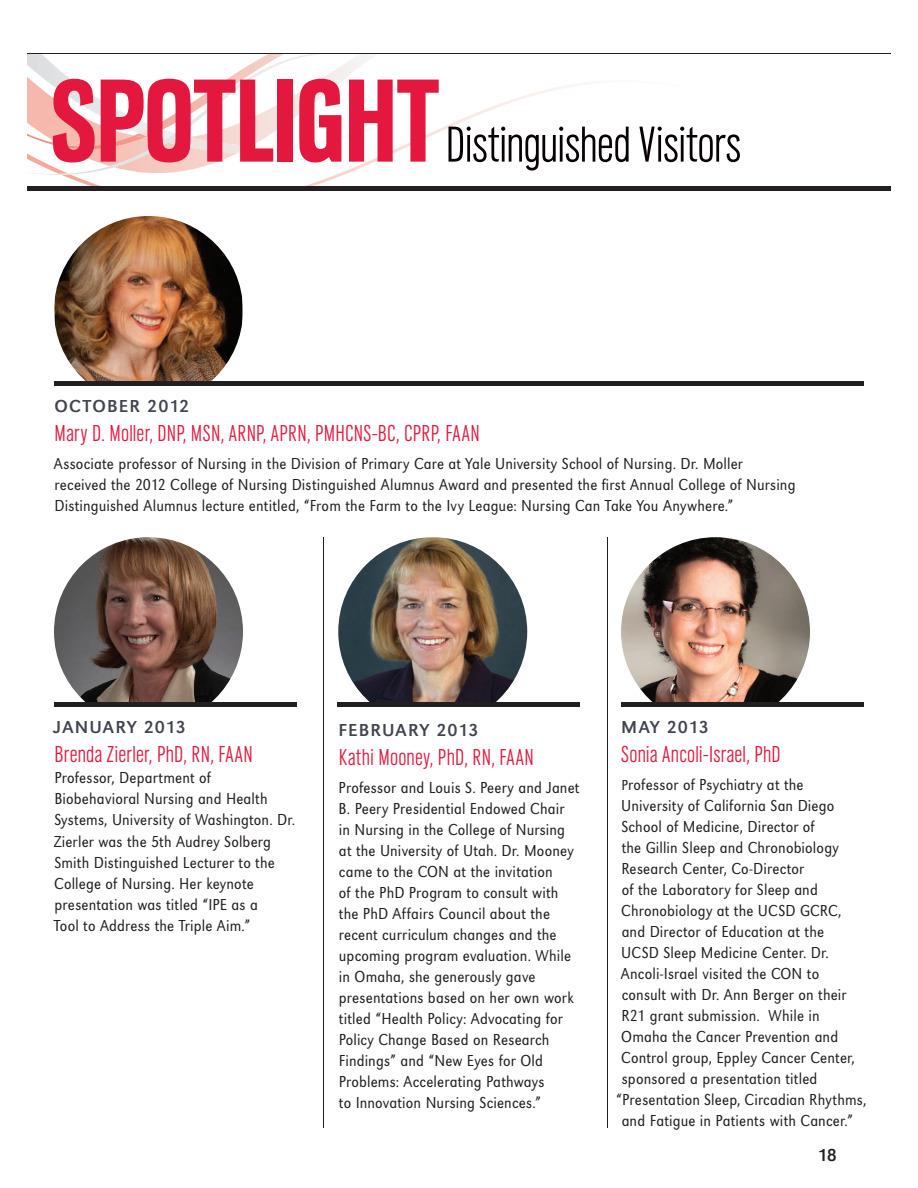
<style>
.page{position:relative;width:918px;height:1188px;background:#fff}
.page>*{position:absolute;margin:0;border:0;box-sizing:border-box;transform-origin:0 0}
.t1{font:700 condensed 123px "URW Grotesk T";letter-spacing:-.015em;color:#e4183e}
.t2{font:52.5px "URW Grotesk T Ligh Cond";letter-spacing:-.015em;color:#080302}
.t3{font:24px "URW Grotesk T Ligh Cond";letter-spacing:.015em;color:#e4183e}
.t4{font:18px "URW Grotesk T";letter-spacing:.055em;color:#41454f}
.t5{font:18px "URW Grotesk T";color:#231f20}
.t6{font:16.5px/21px "URW Grotesk T Ligh Extr Narr";letter-spacing:.01em;color:#231f20}
.s1{font-size:15px}
</style>
<div class="page">
<img style="left:62px;top:82px;width:527px;height:104px">
<img style="left:27px;top:55px;width:342px;height:120px">
<div style="left:27px;top:186px;width:864px;height:5px;background:#231f20"></div>
<hr style="left:27px;top:54px;width:864px;height:1px;background:#231f20">
<img style="left:54px;top:537px;width:189px;height:189px;border-radius:94px">
<img style="left:621px;top:537px;width:189px;height:189px;border-radius:94px">
<img style="left:54px;top:216px;width:189px;height:189px;border-radius:94px">
<img style="left:338px;top:537px;width:189px;height:189px;border-radius:94px">
<div style="left:55px;top:705px;width:214px;height:43px;background:#fff"></div>
<div style="left:621px;top:705px;width:211px;height:43px;background:#fff"></div>
<div style="left:54px;top:384px;width:211px;height:42px;background:#fff"></div>
<div style="left:339px;top:705px;width:215px;height:43px;background:#fff"></div>
<hr style="left:54px;top:703px;width:243px;height:4px;background:#231f20">
<hr style="left:621px;top:703px;width:243px;height:4px;background:#231f20">
<div style="left:54px;top:381px;width:810px;height:5px;background:#231f20"></div>
<hr style="left:338px;top:703px;width:242px;height:4px;background:#231f20">
<hr style="left:324px;top:537px;width:1px;height:591px;background:#231f20">
<hr style="left:607px;top:537px;width:1px;height:591px;background:#231f20">
<h1 class="t1" style="left:50px;top:55px;width:391px">SPOTLIGHT</h1>
<h2 class="t2" style="left:446px;top:118px;width:297px">Distinguished Visitors</h2>
<p class="t4" style="left:54px;top:396px;width:137px">OCTOBER 2012</p>
<h3 class="t3" style="left:55px;top:421px;width:427px">Mary D. Moller, DNP, MSN, ARNP, APRN, PMHCNS-BC, CPRP, FAAN</h3>
<p class="t6" style="left:54px;top:453px;width:743px">Associate professor of Nursing in the Division of Primary Care at Yale University School of Nursing. Dr. Moller received the 2012 College of Nursing Distinguished Alumnus Award and presented the first Annual College of Nursing<br>Distinguished Alumnus lecture entitled, “From the Farm to the Ivy League: Nursing Can Take You Anywhere.”</p>
<p class="t4" style="left:54px;top:717px;width:134px">JANUARY 2013</p>
<h3 class="t3" style="left:55px;top:742px;width:200px">Brenda Zierler, PhD, RN, FAAN</h3>
<p class="t6" style="left:54px;top:767px;width:243px">Professor, Department of Biobehavioral Nursing and Health Systems, University of Washington. Dr.<br>Zierler was the 5th Audrey Solberg Smith Distinguished Lecturer to the College of Nursing. Her keynote presentation was titled “IPE as a<br>Tool to Address the Triple Aim.”</p>
<p class="t4" style="left:339px;top:719px;width:142px">FEBRUARY 2013</p>
<h3 class="t3" style="left:339px;top:745px;width:197px">Kathi Mooney, PhD, RN, FAAN</h3>
<p class="t6" style="left:339px;top:777px;width:242px">Professor and Louis S. Peery and Janet B. Peery Presidential Endowed Chair in Nursing in the College of Nursing at the University of Utah. Dr. Mooney came to the CON at the invitation<br>of the PhD Program to consult with the PhD Affairs Council about the recent curriculum changes and the upcoming program evaluation. While in Omaha, she generously gave presentations based on her own work titled “Health Policy: Advocating for Policy Change Based on Research Findings” and “New Eyes for Old Problems: Accelerating Pathways<br>to Innovation Nursing Sciences.”</p>
<p class="t4" style="left:621px;top:717px;width:89px">MAY 2013</p>
<h3 class="t3" style="left:621px;top:742px;width:161px">Sonia Ancoli-Israel, PhD</h3>
<p class="t6" style="left:622px;top:774px;width:184px"><span class="s1">P</span>rofessor of Psychiatry at the</p>
<p class="t6" style="left:621px;top:795px;width:215px">University of California San Diego</p>
<p class="t6" style="left:621px;top:816px;width:195px">School of Medicine, Director of</p>
<p class="t6" style="left:622px;top:837px;width:219px">the Gillin Sleep and Chronobiology</p>
<p class="t6" style="left:621px;top:858px;width:184px">Research Center, Co-Director</p>
<p class="t6" style="left:622px;top:879px;width:198px">of the Laboratory for Sleep and</p>
<p class="t6" style="left:621px;top:900px;width:222px">Chronobiology at the UCSD GCRC,</p>
<p class="t6" style="left:622px;top:921px;width:204px">and Director of Education at the</p>
<p class="t6" style="left:621px;top:942px;width:209px">UCSD Sleep Medicine Center. Dr.</p>
<p class="t6" style="left:621px;top:963px;width:200px">Ancoli-Israel visited the CON to</p>
<p class="t6" style="left:622px;top:984px;width:226px">consult with Dr. Ann Berger on their</p>
<p class="t6" style="left:621px;top:1005px;width:200px">R21 grant submission. While in</p>
<p class="t6" style="left:621px;top:1026px;width:218px">Omaha the Cancer Prevention and</p>
<p class="t6" style="left:621px;top:1047px;width:235px">Control group, Eppley Cancer Center,</p>
<p class="t6" style="left:622px;top:1068px;width:197px">sponsored a presentation titled</p>
<p class="t6" style="left:616px;top:1089px;width:252px">“Presentation Sleep, Circadian Rhythms,</p>
<p class="t6" style="left:622px;top:1110px;width:233px">and Fatigue in Patients with Cancer.”</p>
<p class="t5" style="left:818px;top:1145px;width:21px">18</p>
</div>
